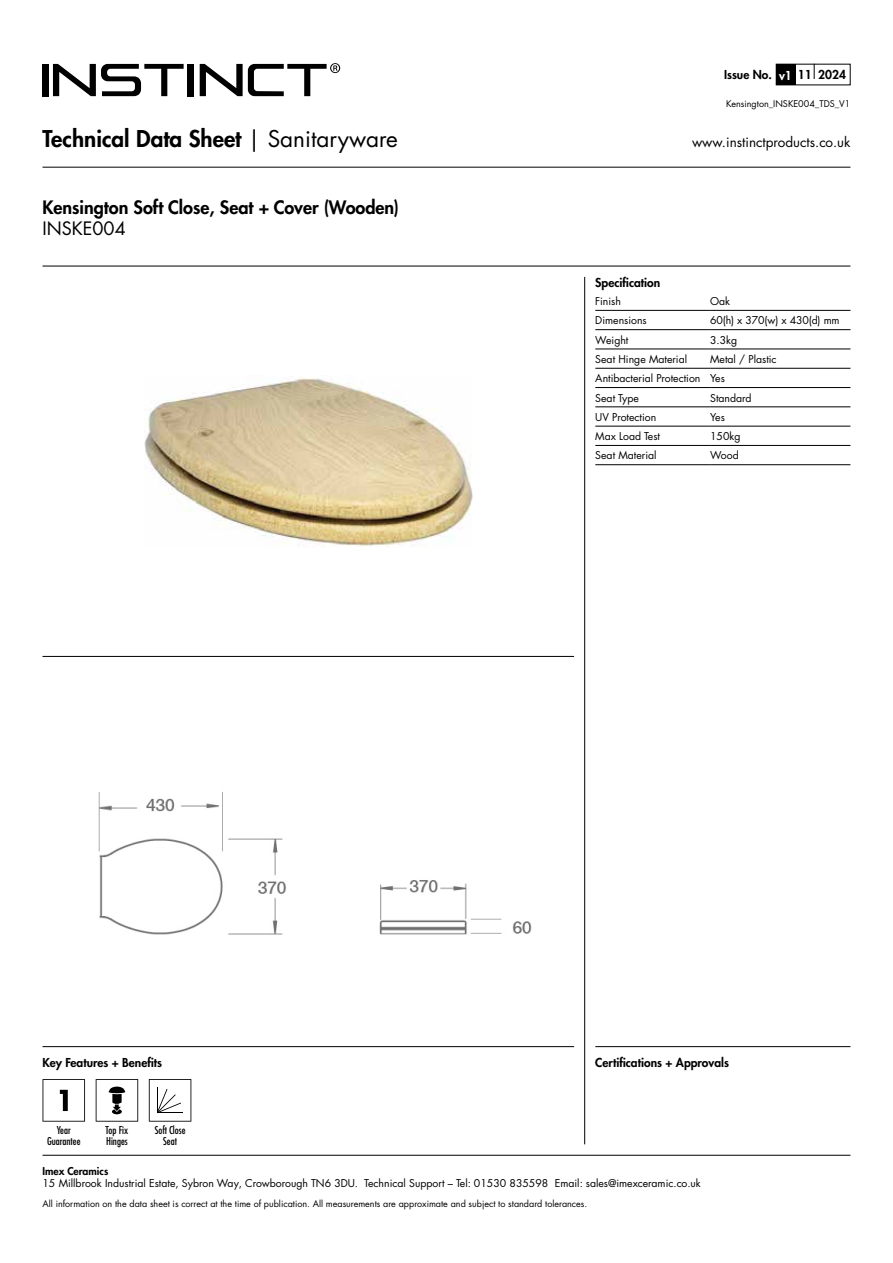
<style>
.page{position:relative;width:893px;height:1263px;background:#fff}
.page>*{position:absolute;margin:0;border:0;box-sizing:border-box;transform-origin:0 0}
.t1{font:800 22.5px "Futura LT Pro";color:#000}
.t2{font:800 18px "Futura LT Pro";color:#000}
.t3{font:18px "Futura LT Pro";color:#000}
.t4{font:13.5px "Futura LT Pro";color:#000}
.t5{font:800 12px "Futura LT Pro";color:#000}
.t6{font:10.5px/19.4px "Futura LT Pro";color:#000}
.t7{font:500 condensed 10.5px/10.5px "Futura LT Pro";color:#000;text-align:center}
.t8{font:800 10.5px "Futura LT Pro";color:#000}
.t9{font:9px "Futura LT Pro";color:#000}
.s1{color:#fff}
.s2{font-weight:400}
</style>
<div class="page">
<div style="left:43px;top:64px;width:6px;height:32px;background:#000"></div>
<div style="left:188px;top:64px;width:6px;height:32px;background:#000"></div>
<svg style="left:200px;top:63px;width:140px;height:33px"></svg>
<svg style="left:53px;top:64px;width:131px;height:32px"></svg>
<div style="left:776px;top:64px;width:19px;height:21px;background:#000"></div>
<svg style="left:814px;top:64px;width:1px;height:15px"></svg>
<hr style="left:43px;top:1155px;width:807px;height:1px;background:#000">
<hr style="left:43px;top:1046px;width:531px;height:1px;background:#000">
<hr style="left:43px;top:656px;width:531px;height:1px;background:#000">
<hr style="left:595px;top:1046px;width:255px;height:1px;background:#000">
<hr style="left:43px;top:167px;width:807px;height:1px;background:#000">
<hr style="left:43px;top:266px;width:807px;height:1px;background:#000">
<hr style="left:584px;top:277px;width:1px;height:867px;background:#000">
<img style="left:98px;top:792px;width:433px;height:143px">
<svg style="left:43px;top:1079px;width:42px;height:42px"></svg>
<svg style="left:96px;top:1079px;width:42px;height:42px"></svg>
<svg style="left:149px;top:1079px;width:42px;height:42px"></svg>
<hr style="left:595px;top:310px;width:115px;height:1px;background:#000">
<hr style="left:710px;top:310px;width:140px;height:1px;background:#000">
<hr style="left:595px;top:329px;width:115px;height:1px;background:#000">
<hr style="left:710px;top:329px;width:140px;height:1px;background:#000">
<hr style="left:595px;top:349px;width:115px;height:1px;background:#000">
<hr style="left:710px;top:349px;width:140px;height:1px;background:#000">
<hr style="left:595px;top:368px;width:115px;height:1px;background:#000">
<hr style="left:710px;top:368px;width:140px;height:1px;background:#000">
<hr style="left:595px;top:387px;width:115px;height:1px;background:#000">
<hr style="left:710px;top:387px;width:140px;height:1px;background:#000">
<hr style="left:595px;top:407px;width:115px;height:1px;background:#000">
<hr style="left:710px;top:407px;width:140px;height:1px;background:#000">
<hr style="left:595px;top:426px;width:115px;height:1px;background:#000">
<hr style="left:710px;top:426px;width:140px;height:1px;background:#000">
<hr style="left:595px;top:445px;width:115px;height:1px;background:#000">
<hr style="left:710px;top:445px;width:140px;height:1px;background:#000">
<hr style="left:595px;top:464px;width:115px;height:1px;background:#000">
<hr style="left:710px;top:464px;width:140px;height:1px;background:#000">
<img style="left:144px;top:377px;width:328px;height:170px">
<p class="t5" style="left:724px;top:66px;width:123px">Issue No. <span class="s1">v1</span> 11 2024</p>
<p class="t9" style="left:726px;top:98px;width:126px">Kensington_INSKE004_TDS_V1</p>
<h1 class="t1" style="left:43px;top:122px;width:357px">Technical Data Sheet <span class="s2">| Sanitaryware</span></h1>
<p class="t4" style="left:692px;top:132px;width:160px">www.instinctproducts.co.uk</p>
<h2 class="t2" style="left:43px;top:193px;width:358px">Kensington Soft Close, Seat + Cover (Wooden)</h2>
<h2 class="t3" style="left:43px;top:216px;width:85px">INSKE004</h2>
<p class="t5" style="left:595px;top:273px;width:66px">Specification</p>
<p class="t6" style="left:595px;top:291px;width:27px">Finish</p>
<p class="t6" style="left:710px;top:291px;width:22px">Oak</p>
<p class="t6" style="left:595px;top:311px;width:53px">Dimensions</p>
<p class="t6" style="left:710px;top:311px;width:131px">60(h) x 370(w) x 430(d) mm</p>
<p class="t6" style="left:595px;top:330px;width:35px">Weight</p>
<p class="t6" style="left:710px;top:330px;width:29px">3.3kg</p>
<p class="t6" style="left:595px;top:349px;width:93px">Seat Hinge Material</p>
<p class="t6" style="left:595px;top:349px;width:183px;text-indent:115px">Metal / Plastic<br>Antibacterial Protection Yes<br>Seat Type</p>
<p class="t6" style="left:710px;top:388px;width:43px">Standard</p>
<p class="t6" style="left:595px;top:407px;width:62px">UV Protection</p>
<p class="t6" style="left:710px;top:407px;width:16px">Yes</p>
<p class="t6" style="left:595px;top:426px;width:66px">Max Load Test</p>
<p class="t6" style="left:710px;top:426px;width:32px">150kg</p>
<p class="t6" style="left:595px;top:446px;width:63px">Seat Material</p>
<p class="t6" style="left:710px;top:446px;width:30px">Wood</p>
<p class="t5" style="left:43px;top:1053px;width:121px">Key Features + Benefits</p>
<p class="t5" style="left:595px;top:1053px;width:135px">Certifications + Approvals</p>
<p class="t7" style="left:47px;top:1125px;width:35px">Year<br>Guarantee</p>
<p class="t7" style="left:106px;top:1125px;width:24px;text-align:left">Top Fix<br>Hinges</p>
<p class="t7" style="left:155px;top:1125px;width:32px">Soft Close<br>Seat</p>
<p class="t8" style="left:43px;top:1163px;width:67px">Imex Ceramics</p>
<p class="t6" style="left:43px;top:1173px;width:660px">15 Millbrook Industrial Estate, Sybron Way, Crowborough TN6 3DU. Technical Support – Tel: 01530 835598 Email: sales@imexceramic.co.uk</p>
<p class="t9" style="left:43px;top:1197px;width:546px">All information on the data sheet is correct at the time of publication. All measurements are approximate and subject to standard tolerances.</p>
</div>
